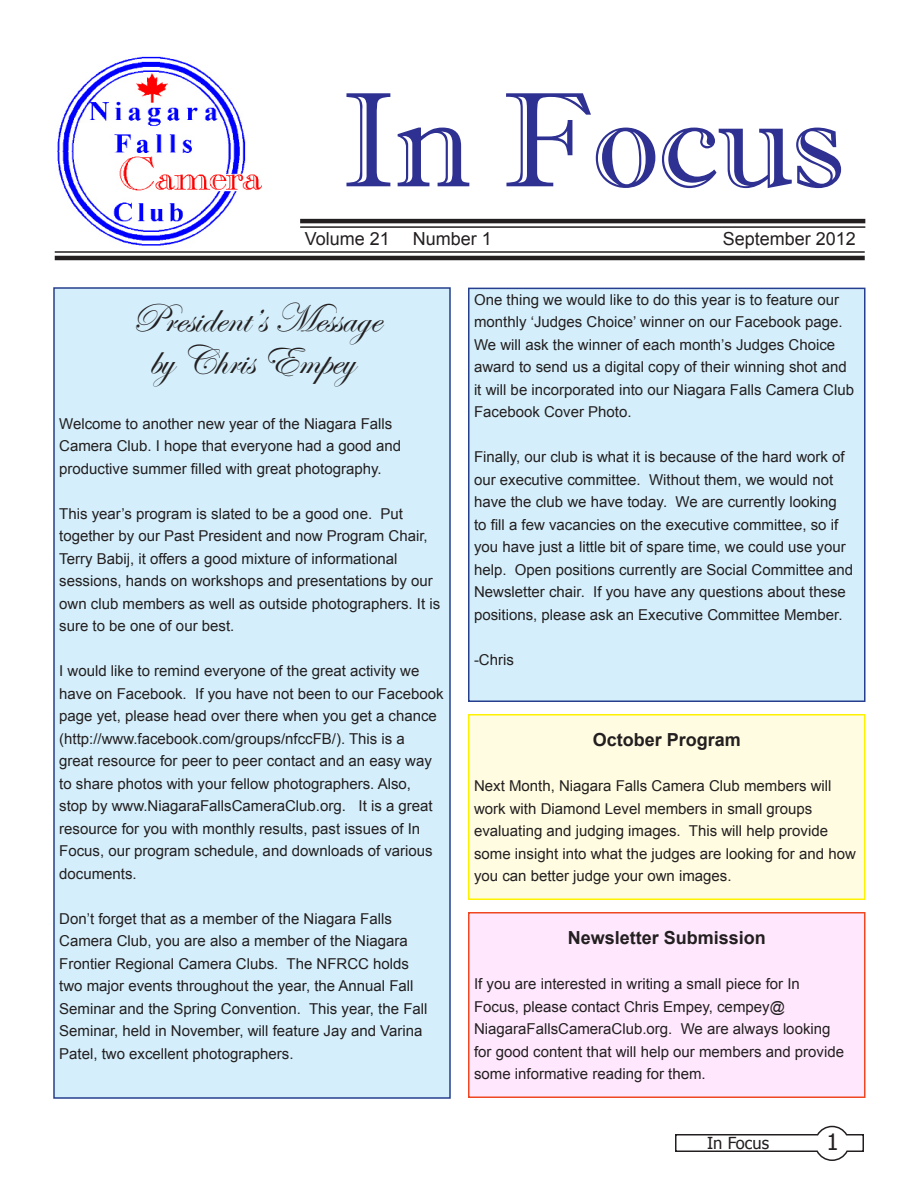
<style>
.page{position:relative;width:918px;height:1188px;background:#fff}
.page>*{position:absolute;margin:0;border:0;box-sizing:border-box;transform-origin:0 0}
.t1{font:135px "Imprint MT Shadow";letter-spacing:-.01em;color:#2e3092}
.t2{font:41.55px "Edwardian Script ITC";color:#231f20}
.t3{font:22.5px "Tahoma";color:#231f20}
.t4{font:700 18px "Arial";color:#231f20}
.t5{font:18px "Arial";color:#231f20}
.t6{font:16.5px "Tahoma";color:#231f20}
.t7{font:15px/22.5px "Arial";color:#231f20}
</style>
<div class="page">
<img style="left:57px;top:56px;width:205px;height:190px">
<hr style="left:300px;top:219px;width:565px;height:4px;background:#231f20">
<hr style="left:300px;top:226px;width:565px;height:2px;background:#231f20">
<hr style="left:55px;top:251px;width:810px;height:2px;background:#231f20">
<hr style="left:55px;top:256px;width:810px;height:4px;background:#231f20">
<svg style="left:675px;top:1125px;width:189px;height:36px"></svg>
<div style="left:54px;top:288px;width:396px;height:810px;background:#d4effb"></div>
<div style="left:53px;top:287px;width:398px;height:812px;border:2px solid #253f8e"></div>
<div style="left:469px;top:288px;width:396px;height:413px;background:#d4effb"></div>
<div style="left:468px;top:288px;width:398px;height:414px;border:2px solid #253f8e"></div>
<div style="left:469px;top:715px;width:396px;height:184px;background:#fffce1"></div>
<div style="left:468px;top:714px;width:398px;height:186px;border:2px solid #fff200"></div>
<div style="left:469px;top:913px;width:396px;height:184px;background:#ffe8fd"></div>
<div style="left:468px;top:912px;width:398px;height:186px;border:2px solid #ef4722"></div>
<p class="t1" style="left:341px;top:61px;width:504px">In Focus</p>
<p class="t5" style="left:305px;top:227px;width:87px">Volume 21</p>
<p class="t5" style="left:413px;top:227px;width:81px">Number 1</p>
<p class="t5" style="left:723px;top:227px;width:135px">September 2012</p>
<p class="t2" style="left:132px;top:296px;width:250px">President’s Message</p>
<p class="t2" style="left:150px;top:338px;width:206px">by Chris Empey</p>
<p class="t7" style="left:59px;top:413px;width:343px">Welcome to another new year of the Niagara Falls<br>Camera Club. I hope that everyone had a good and productive summer filled with great photography.</p>
<p class="t7" style="left:59px;top:503px;width:382px">This year’s program is slated to be a good one. Put together by our Past President and now Program Chair, Terry Babij, it offers a good mixture of informational sessions, hands on workshops and presentations by our own club members as well as outside photographers. It is sure to be one of our best.</p>
<p class="t7" style="left:59px;top:660px;width:386px">I would like to remind everyone of the great activity we have on Facebook. If you have not been to our Facebook page yet, please head over there when you get a chance (http://www.facebook.com/groups/nfccFB/). This is a<br>great resource for peer to peer contact and an easy way to share photos with your fellow photographers. Also,<br>stop by www.NiagaraFallsCameraClub.org. It is a great resource for you with monthly results, past issues of In Focus, our program schedule, and downloads of various documents.</p>
<p class="t7" style="left:59px;top:908px;width:370px">Don’t forget that as a member of the Niagara Falls Camera Club, you are also a member of the Niagara Frontier Regional Camera Clubs. The NFRCC holds two major events throughout the year, the Annual Fall Seminar and the Spring Convention. This year, the Fall Seminar, held in November, will feature Jay and Varina Patel, two excellent photographers.</p>
<p class="t7" style="left:474px;top:288px;width:382px">One thing we would like to do this year is to feature our monthly ‘Judges Choice’ winner on our Facebook page.<br>We will ask the winner of each month’s Judges Choice award to send us a digital copy of their winning shot and it will be incorporated into our Niagara Falls Camera Club Facebook Cover Photo.</p>
<p class="t7" style="left:474px;top:446px;width:381px">Finally, our club is what it is because of the hard work of our executive committee. Without them, we would not have the club we have today. We are currently looking<br>to fill a few vacancies on the executive committee, so if you have just a little bit of spare time, we could use your help. Open positions currently are Social Committee and Newsletter chair. If you have any questions about these positions, please ask an Executive Committee Member.</p>
<p class="t7" style="left:474px;top:648px;width:41px">-Chris</p>
<p class="t4" style="left:593px;top:728px;width:150px">October Program</p>
<p class="t7" style="left:474px;top:775px;width:383px">Next Month, Niagara Falls Camera Club members will work with Diamond Level members in small groups evaluating and judging images. This will help provide some insight into what the judges are looking for and how you can better judge your own images.</p>
<p class="t4" style="left:568px;top:926px;width:200px">Newsletter Submission</p>
<p class="t7" style="left:474px;top:973px;width:372px">If you are interested in writing a small piece for In Focus, please contact Chris Empey, cempey@ NiagaraFallsCameraClub.org. We are always looking for good content that will help our members and provide some informative reading for them.</p>
<p class="t6" style="left:707px;top:1132px;width:63px">In Focus</p>
<p class="t3" style="left:826px;top:1127px;width:14px">1</p>
</div>
